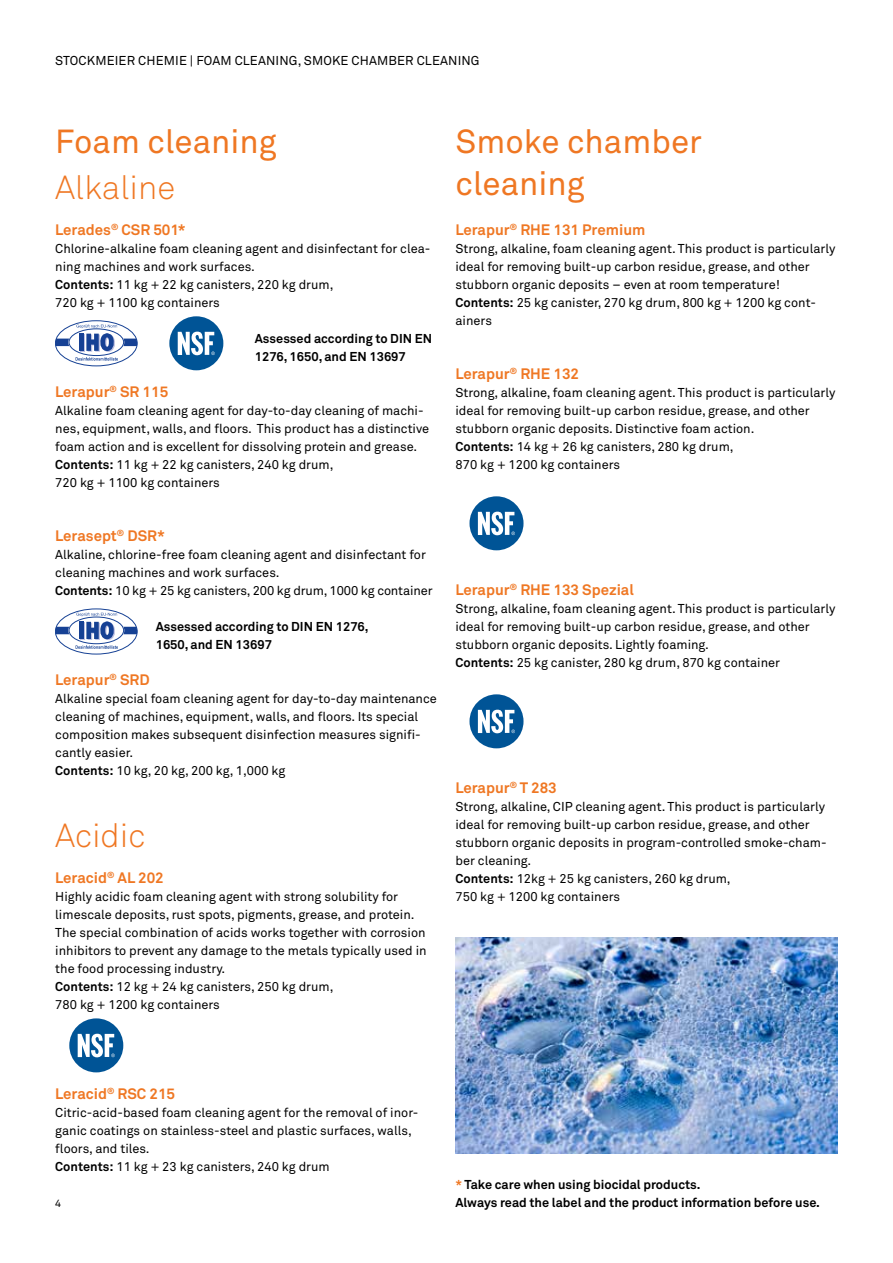
<style>
.page{position:relative;width:893px;height:1263px;background:#fff}
.page>*{position:absolute;margin:0;border:0;box-sizing:border-box;transform-origin:0 0}
.t1{font:33px "Akkurat Std";color:#ef7723}
.t2{font:300 33px "Akkurat Std";color:#ef7723}
.t3{font:700 15px "Akkurat Std";color:#ef7723}
.t4{font:12.75px/18px "Akkurat Std";color:#000}
.t5{font:700 12.75px/18px "Akkurat Std";color:#000}
.t6{font:10.5px "Akkurat Std";color:#000}
.s1{font-weight:700}
.s2{color:#ef7723}
</style>
<div class="page">
<img style="left:455px;top:937px;width:383px;height:216px">
<svg style="left:55px;top:339px;width:14px;height:7px"></svg>
<div style="left:55px;top:321px;width:82px;height:45px;border:1px solid #164194;border-radius:50%"></div>
<div style="left:69px;top:329px;width:55px;height:27px;border:1px solid #164194;border-radius:50%"></div>
<svg style="left:76px;top:324px;width:61px;height:37px"></svg>
<svg style="left:55px;top:627px;width:14px;height:7px"></svg>
<div style="left:55px;top:609px;width:82px;height:45px;border:1px solid #164194;border-radius:50%"></div>
<div style="left:69px;top:617px;width:55px;height:27px;border:1px solid #164194;border-radius:50%"></div>
<svg style="left:76px;top:613px;width:61px;height:36px"></svg>
<div style="left:169px;top:316px;width:54px;height:54px;background:#005496;border-radius:50%"></div>
<svg style="left:178px;top:332px;width:37px;height:23px"></svg>
<div style="left:469px;top:496px;width:54px;height:54px;background:#005496;border-radius:50%"></div>
<svg style="left:478px;top:512px;width:37px;height:23px"></svg>
<div style="left:469px;top:694px;width:54px;height:54px;background:#005496;border-radius:50%"></div>
<svg style="left:478px;top:710px;width:37px;height:23px"></svg>
<div style="left:69px;top:1018px;width:54px;height:54px;background:#005496;border-radius:50%"></div>
<svg style="left:78px;top:1034px;width:37px;height:23px"></svg>
<p class="t4" style="left:55px;top:52px;width:426px">STOCKMEIER CHEMIE | FOAM CLEANING, SMOKE CHAMBER CLEANING</p>
<h1 class="t1" style="left:55px;top:122px;width:223px">Foam cleaning</h1>
<h1 class="t1" style="left:455px;top:122px;width:248px">Smoke chamber</h1>
<h1 class="t2" style="left:55px;top:168px;width:121px">Alkaline</h1>
<h1 class="t1" style="left:455px;top:164px;width:131px">cleaning</h1>
<p class="t3" style="left:55px;top:221px;width:132px">Lerades<sup>®</sup> CSR 501*</p>
<p class="t4" style="left:55px;top:240px;width:377px">Chlorine-alkaline foam cleaning agent and disinfectant for clea&shy;ning machines and work surfaces.<br><span class="s1">Contents:</span> 11 kg + 22 kg canisters, 220 kg drum,<br>720 kg + 1100 kg containers</p>
<p class="t5" style="left:255px;top:330px;width:179px">Assessed according to DIN EN<br>1276, 1650, and EN 13697</p>
<p class="t3" style="left:55px;top:383px;width:114px">Lerapur<sup>®</sup> SR 115</p>
<p class="t4" style="left:55px;top:402px;width:375px">Alkaline foam cleaning agent for day-to-day cleaning of machi&shy;nes, equipment, walls, and floors. This product has a distinctive foam action and is excellent for dissolving protein and grease.<br><span class="s1">Contents:</span> 11 kg + 22 kg canisters, 240 kg drum,<br>720 kg + 1100 kg containers</p>
<p class="t3" style="left:55px;top:527px;width:111px">Lerasept<sup>®</sup> DSR*</p>
<p class="t4" style="left:55px;top:546px;width:379px">Alkaline, chlorine-free foam cleaning agent and disinfectant for cleaning machines and work surfaces.<br><span class="s1">Contents:</span> 10 kg + 25 kg canisters, 200 kg drum, 1000 kg container</p>
<p class="t5" style="left:156px;top:618px;width:214px">Assessed according to DIN EN 1276,<br>1650, and EN 13697</p>
<p class="t3" style="left:55px;top:671px;width:96px">Lerapur<sup>®</sup> SRD</p>
<p class="t4" style="left:55px;top:690px;width:383px">Alkaline special foam cleaning agent for day-to-day maintenance cleaning of machines, equipment, walls, and floors. Its special composition makes subsequent disinfection measures signifi&shy;cantly easier.<br><span class="s1">Contents:</span> 10 kg, 20 kg, 200 kg, 1,000 kg</p>
<h1 class="t2" style="left:55px;top:816px;width:92px">Acidic</h1>
<p class="t3" style="left:55px;top:869px;width:110px">Leracid<sup>®</sup> AL 202</p>
<p class="t4" style="left:55px;top:888px;width:373px">Highly acidic foam cleaning agent with strong solubility for limescale deposits, rust spots, pigments, grease, and protein.<br>The special combination of acids works together with corrosion inhibitors to prevent any damage to the metals typically used in the food processing industry.<br><span class="s1">Contents:</span> 12 kg + 24 kg canisters, 250 kg drum,<br>780 kg + 1200 kg containers</p>
<p class="t3" style="left:455px;top:221px;width:191px">Lerapur<sup>®</sup> RHE 131 Premium</p>
<p class="t4" style="left:455px;top:240px;width:381px">Strong, alkaline, foam cleaning agent. This product is particularly ideal for removing built-up carbon residue, grease, and other stubborn organic deposits – even at room temperature!<br><span class="s1">Contents:</span> 25 kg canister, 270 kg drum, 800 kg + 1200 kg cont&shy;ainers</p>
<p class="t3" style="left:455px;top:365px;width:125px">Lerapur<sup>®</sup> RHE 132</p>
<p class="t4" style="left:455px;top:384px;width:381px">Strong, alkaline, foam cleaning agent. This product is particularly ideal for removing built-up carbon residue, grease, and other stubborn organic deposits. Distinctive foam action.<br><span class="s1">Contents:</span> 14 kg + 26 kg canisters, 280 kg drum,<br>870 kg + 1200 kg containers</p>
<p class="t3" style="left:455px;top:581px;width:180px">Lerapur<sup>®</sup> RHE 133 Spezial</p>
<p class="t4" style="left:455px;top:600px;width:381px">Strong, alkaline, foam cleaning agent. This product is particularly ideal for removing built-up carbon residue, grease, and other stubborn organic deposits. Lightly foaming.<br><span class="s1">Contents:</span> 25 kg canister, 280 kg drum, 870 kg container</p>
<p class="t3" style="left:455px;top:779px;width:103px">Lerapur<sup>®</sup> T 283</p>
<p class="t4" style="left:455px;top:798px;width:373px">Strong, alkaline, CIP cleaning agent. This product is particularly ideal for removing built-up carbon residue, grease, and other stubborn organic deposits in program-controlled smoke-cham&shy;ber cleaning.<br><span class="s1">Contents:</span> 12kg + 25 kg canisters, 260 kg drum,<br>750 kg + 1200 kg containers</p>
<p class="t3" style="left:55px;top:1085px;width:121px">Leracid<sup>®</sup> RSC 215</p>
<p class="t4" style="left:55px;top:1104px;width:365px">Citric-acid-based foam cleaning agent for the removal of inor&shy;ganic coatings on stainless-steel and plastic surfaces, walls, floors, and tiles.<br><span class="s1">Contents:</span> 11 kg + 23 kg canisters, 240 kg drum</p>
<p class="t6" style="left:55px;top:1198px;width:7px">4</p>
<p class="t5" style="left:455px;top:1176px;width:366px"><span class="s2">*</span> Take care when using biocidal products.<br>Always read the label and the product information before use.</p>
</div>
